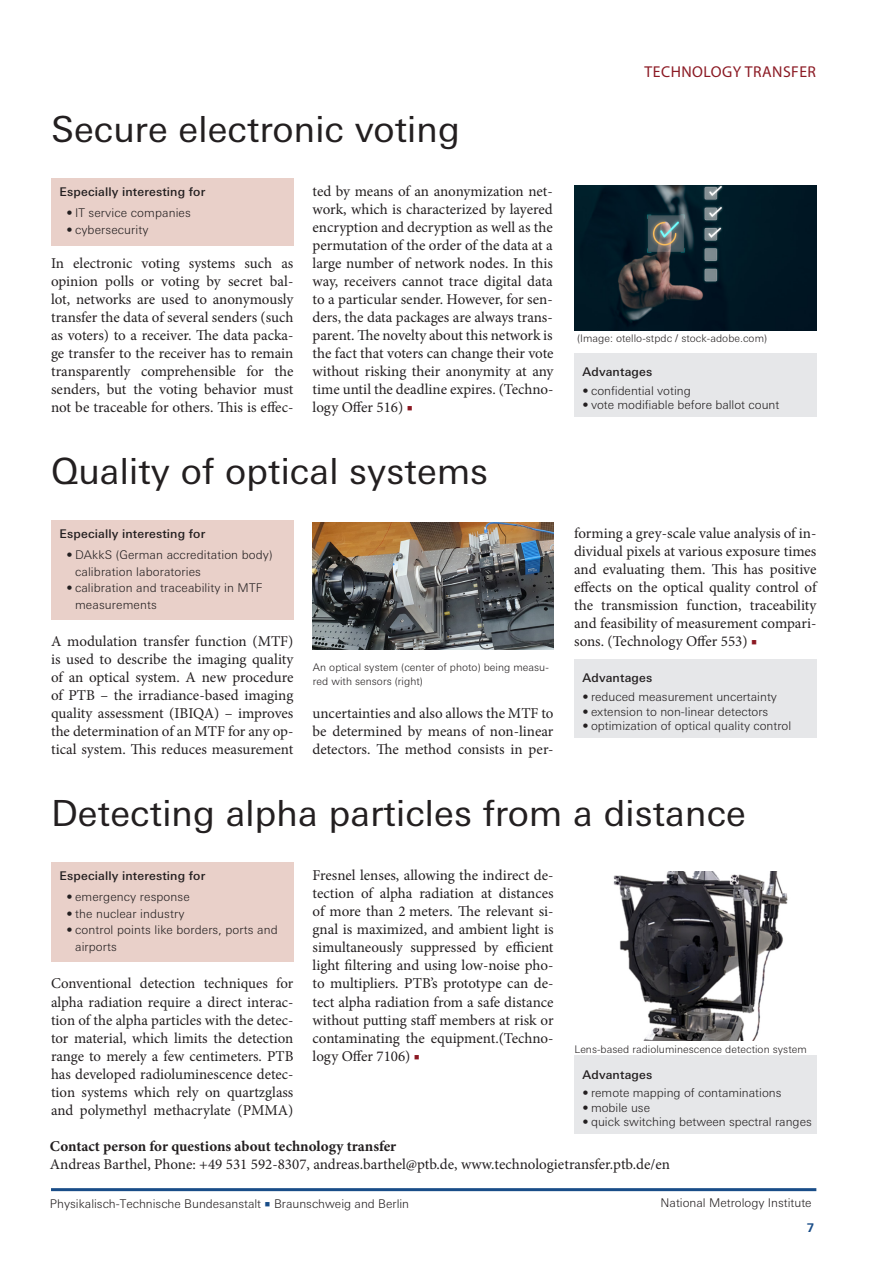
<style>
.page{position:relative;width:893px;height:1263px;background:#fff}
.page>*{position:absolute;margin:0;border:0;box-sizing:border-box;transform-origin:0 0}
.TT-Überschrift-PTBnews{font:36px "Univers Next W1 G";letter-spacing:.005em;color:#231f20}
.t1{font:15.75px "Myriad Pro";letter-spacing:.03em;color:#8b1923}
.TT-Fließtext-PTBnews{font:15px/18px "Minion Pro";color:#231f20;text-align:justify}
.t2{font:700 15px "Minion Pro";color:#231f20}
.TT-Besonders_interessant_Text-PTBnews{font:300 12px/16.5px "Univers Next W1 G";letter-spacing:.01em;color:#231f20}
.TT-Vorteile_Text-PTBnews{font:300 12px "Univers Next W1 G";color:#231f20}
.TT-Besonders_interessant-PTBnews{font:500 12px "Univers Next W1 G";letter-spacing:.015em;color:#231f20}
.TT-Vorteile-Überschrift-PTBnews{font:500 12px "Univers Next W1 G";letter-spacing:.01em;color:#231f20}
.t3{font:700 12px "Univers Next W1 G";color:#194d88}
.t4{font:300 10.5px/13.5px "Univers Next W1 G";letter-spacing:.005em;color:#231f20}
.s1{color:#8b1923}
.s2{font-family:"Minion Pro";font-weight:400;font-size:15px;color:#194d88}
</style>
<div class="page">
<div style="left:51px;top:179px;width:242px;height:29px;background:#e9d0c9"></div>
<div style="left:51px;top:200px;width:242px;height:29px;background:#e9d0c9"></div>
<div style="left:51px;top:216px;width:242px;height:29px;background:#e9d0c9"></div>
<div style="left:574px;top:353px;width:242px;height:35px;background:#e6e7e9"></div>
<div style="left:574px;top:387px;width:242px;height:30px;background:#e6e7e9"></div>
<div style="left:51px;top:521px;width:242px;height:29px;background:#e9d0c9"></div>
<div style="left:51px;top:542px;width:242px;height:45px;background:#e9d0c9"></div>
<div style="left:51px;top:575px;width:242px;height:45px;background:#e9d0c9"></div>
<div style="left:574px;top:659px;width:242px;height:35px;background:#e6e7e9"></div>
<div style="left:574px;top:693px;width:242px;height:30px;background:#e6e7e9"></div>
<div style="left:574px;top:707px;width:242px;height:30px;background:#e6e7e9"></div>
<div style="left:51px;top:863px;width:242px;height:29px;background:#e9d0c9"></div>
<div style="left:51px;top:884px;width:242px;height:29px;background:#e9d0c9"></div>
<div style="left:51px;top:900px;width:242px;height:29px;background:#e9d0c9"></div>
<div style="left:51px;top:917px;width:242px;height:45px;background:#e9d0c9"></div>
<div style="left:574px;top:1055px;width:242px;height:35px;background:#e6e7e9"></div>
<div style="left:574px;top:1089px;width:242px;height:30px;background:#e6e7e9"></div>
<div style="left:574px;top:1103px;width:242px;height:30px;background:#e6e7e9"></div>
<img style="left:574px;top:186px;width:242px;height:144px">
<img style="left:313px;top:523px;width:241px;height:127px">
<img style="left:613px;top:872px;width:175px;height:168px">
<hr style="left:51px;top:1188px;width:765px;height:3px;background:#194d88">
<h1 class="TT-Überschrift-PTBnews" style="left:51px;top:109px;width:410px">Secure electronic voting</h1>
<h2 class="TT-Besonders_interessant-PTBnews" style="left:60px;top:185px;width:147px">Especially interesting for</h2>
<p class="TT-Besonders_interessant_Text-PTBnews" style="left:67px;top:205px;width:126px">• IT service companies</p>
<p class="TT-Besonders_interessant_Text-PTBnews" style="left:67px;top:221px;width:83px">• cybersecurity</p>
<p class="TT-Fließtext-PTBnews" style="left:51px;top:255px;width:244px">In electronic voting systems such as opinion polls or voting by secret bal&shy;lot, networks are used to anonymously transfer the data of several senders (such as voters) to a receiver. The data packa&shy;ge transfer to the receiver has to remain transparently comprehensible for the senders, but the voting behavior must not be traceable for others. This is effec-</p>
<p class="TT-Fließtext-PTBnews" style="left:313px;top:183px;width:243px">ted by means of an anonymization net&shy;work, which is characterized by layered encryption and decryption as well as the permutation of the order of the data at a large number of network nodes. In this way, receivers cannot trace digital data to a particular sender. However, for sen&shy;ders, the data packages are always trans&shy;parent. The novelty about this network is the fact that voters can change their vote without risking their anonymity at any time until the deadline expires. (Techno&shy;logy Offer 516) <span class="s1">■</span></p>
<h1 class="TT-Überschrift-PTBnews" style="left:51px;top:451px;width:439px">Quality of optical systems</h1>
<h2 class="TT-Besonders_interessant-PTBnews" style="left:60px;top:527px;width:147px">Especially interesting for</h2>
<p class="TT-Besonders_interessant_Text-PTBnews" style="left:75px;top:547px;width:199px;text-indent:-9px">• DAkkS (German accreditation body) calibration laboratories</p>
<p class="TT-Besonders_interessant_Text-PTBnews" style="left:75px;top:580px;width:189px;text-indent:-9px">• calibration and traceability in MTF measurements</p>
<p class="TT-Fließtext-PTBnews" style="left:51px;top:633px;width:244px">A modulation transfer function (MTF) is used to describe the imaging quality of an optical system. A new procedure of PTB – the irradiance-based imaging quality assessment (IBIQA) – improves the determination of an MTF for any op&shy;tical system. This reduces measurement</p>
<p class="t4" style="left:313px;top:660px;width:237px">An optical system (center of photo) being measu&shy;red with sensors (right)</p>
<p class="TT-Fließtext-PTBnews" style="left:313px;top:705px;width:243px">uncertainties and also allows the MTF to be determined by means of non-linear detectors. The method consists in per-</p>
<p class="t1" style="left:645px;top:62px;width:173px">TECHNOLOGY TRANSFER</p>
<p class="t4" style="left:577px;top:332px;width:192px">(Image: otello-stpdc / stock-adobe.com)</p>
<h2 class="TT-Vorteile-Überschrift-PTBnews" style="left:583px;top:365px;width:71px">Advantages</h2>
<p class="TT-Vorteile_Text-PTBnews" style="left:583px;top:384px;width:110px">• confidential voting</p>
<p class="TT-Vorteile_Text-PTBnews" style="left:583px;top:398px;width:198px">• vote modifiable before ballot count</p>
<p class="TT-Fließtext-PTBnews" style="left:574px;top:525px;width:244px">forming a grey-scale value analysis of in&shy;dividual pixels at various exposure times and evaluating them. This has positive effects on the optical quality control of the transmission function, traceability and feasibility of measurement compari&shy;sons. (Technology Offer 553) <span class="s1">■</span></p>
<h2 class="TT-Vorteile-Überschrift-PTBnews" style="left:583px;top:671px;width:71px">Advantages</h2>
<p class="TT-Vorteile_Text-PTBnews" style="left:583px;top:690px;width:196px">• reduced measurement uncertainty</p>
<p class="TT-Vorteile_Text-PTBnews" style="left:583px;top:704px;width:187px">• extension to non-linear detectors</p>
<p class="TT-Vorteile_Text-PTBnews" style="left:583px;top:719px;width:210px">• optimization of optical quality control</p>
<h1 class="TT-Überschrift-PTBnews" style="left:51px;top:793px;width:696px">Detecting alpha particles from a distance</h1>
<h2 class="TT-Besonders_interessant-PTBnews" style="left:60px;top:869px;width:147px">Especially interesting for</h2>
<p class="TT-Besonders_interessant_Text-PTBnews" style="left:67px;top:889px;width:125px">• emergency response</p>
<p class="TT-Besonders_interessant_Text-PTBnews" style="left:67px;top:905px;width:119px">• the nuclear industry</p>
<p class="TT-Besonders_interessant_Text-PTBnews" style="left:75px;top:922px;width:204px;text-indent:-9px">• control points like borders, ports and airports</p>
<p class="TT-Fließtext-PTBnews" style="left:51px;top:975px;width:244px">Conventional detection techniques for alpha radiation require a direct interac&shy;tion of the alpha particles with the detec&shy;tor material, which limits the detection range to merely a few centimeters. PTB has developed radioluminescence detec&shy;tion systems which rely on quartzglass and polymethyl methacrylate (PMMA)</p>
<p class="TT-Fließtext-PTBnews" style="left:313px;top:867px;width:243px">Fresnel lenses, allowing the indirect de&shy;tection of alpha radiation at distances of more than 2 meters. The relevant si&shy;gnal is maximized, and ambient light is simultaneously suppressed by efficient light filtering and using low-noise pho&shy;to multipliers. PTB’s prototype can de&shy;tect alpha radiation from a safe distance without putting staff members at risk or contaminating the equipment.(Techno&shy;logy Offer 7106) <span class="s1">■</span></p>
<p class="t4" style="left:574px;top:1042px;width:234px">Lens-based radioluminescence detection system</p>
<h2 class="TT-Vorteile-Überschrift-PTBnews" style="left:583px;top:1067px;width:71px">Advantages</h2>
<p class="TT-Vorteile_Text-PTBnews" style="left:583px;top:1086px;width:200px">• remote mapping of contaminations</p>
<p class="TT-Vorteile_Text-PTBnews" style="left:583px;top:1100px;width:69px">• mobile use</p>
<p class="TT-Vorteile_Text-PTBnews" style="left:583px;top:1115px;width:231px">• quick switching between spectral ranges</p>
<p class="t2" style="left:50px;top:1135px;width:348px">Contact person for questions about technology transfer</p>
<p class="TT-Fließtext-PTBnews" style="left:50px;top:1155px;width:622px">Andreas Barthel, Phone: +49 531 592-8307, andreas.barthel@ptb.de, www.technologietransfer.ptb.de/en</p>
<p class="TT-Besonders_interessant_Text-PTBnews" style="left:50px;top:1195px;width:361px">Physikalisch-Technische Bundesanstalt <span class="s2">■</span> Braunschweig and Berlin</p>
<p class="TT-Besonders_interessant_Text-PTBnews" style="left:661px;top:1194px;width:153px">National Metrology Institute</p>
<p class="t3" style="left:807px;top:1220px;width:9px">7</p>
</div>
